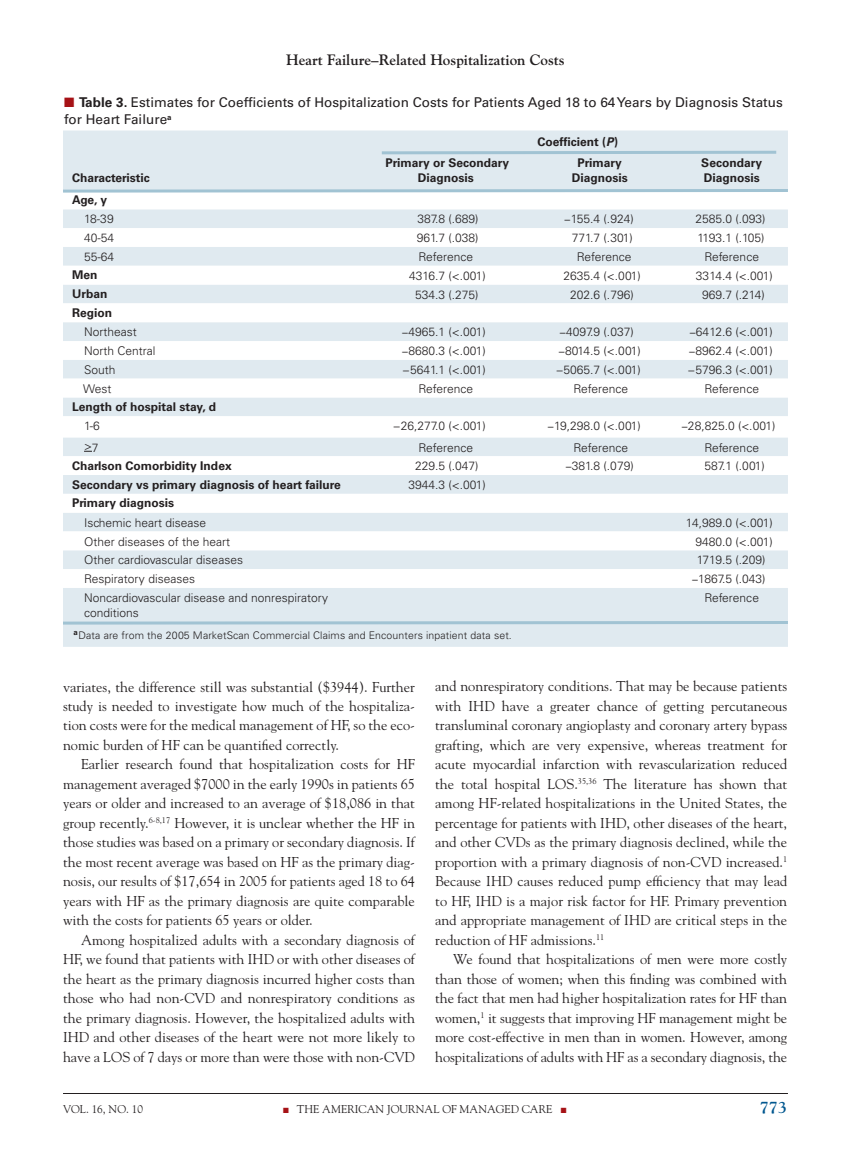
<style>
.page{position:relative;width:851px;height:1161px;background:#fff}
.page>*{position:absolute;margin:0;border:0;box-sizing:border-box;transform-origin:0 0}
.t1{font:700 16.5px "Goudy";color:#00578f}
.t2{font:700 15px "Goudy";color:#231f20}
.t3{font:14.25px/19.5px "Goudy";color:#231f20;text-align:justify}
.t4{font:13.5px/16.5px "Univers";color:#231f20}
.t5{font:300 12px/15px "Univers";color:#231f20}
.t6{font:700 12px/15px "Univers";color:#231f20;text-align:center}
.t7{font:11.25px "Goudy";color:#231f20}
.t8{font:300 10.5px "Univers";letter-spacing:.01em;color:#231f20}
.s1{color:#a61216}
.s2{font-weight:700}
.s3{font-style:italic}
</style>
<div class="page">
<hr style="left:63px;top:1093px;width:725px;height:1px;background:#231f20">
<div style="left:63px;top:130px;width:725px;height:517px;background:#e0eaf0"></div>
<svg style="left:63px;top:194px;width:725px;height:394px"></svg>
<svg style="left:379px;top:149px;width:400px;height:7px;background:#c5d9e3"></svg>
<svg style="left:63px;top:619px;width:725px;height:7px;background:#c4d9e3"></svg>
<svg style="left:63px;top:187px;width:725px;height:7px"></svg>
<p class="t2" style="left:286px;top:51px;width:280px">Heart Failure–Related Hospitalization Costs</p>
<p class="t4" style="left:64px;top:95px;width:720px"><span class="s1">■</span> <span class="s2">Table 3.</span> Estimates for Coefficients of Hospitalization Costs for Patients Aged 18 to 64 Years by Diagnosis Status for Heart Failure<sup>a</sup></p>
<p class="t6" style="left:537px;top:134px;width:82px">Coefficient (<span class="s3">P</span>)</p>
<p class="t6" style="left:72px;top:170px;width:79px">Characteristic</p>
<p class="t6" style="left:385px;top:155px;width:125px">Primary or Secondary<br>Diagnosis</p>
<p class="t6" style="left:571px;top:155px;width:58px">Primary<br>Diagnosis</p>
<p class="t6" style="left:701px;top:155px;width:62px;text-align:left">Secondary<br>Diagnosis</p>
<p class="t6" style="left:72px;top:193px;width:37px">Age, y</p>
<p class="t5" style="left:84px;top:212px;width:31px">18-39</p>
<p class="t5" style="left:417px;top:212px;width:62px">387.8 (.689)</p>
<p class="t5" style="left:564px;top:212px;width:71px">−155.4 (.924)</p>
<p class="t5" style="left:695px;top:212px;width:72px">2585.0 (.093)</p>
<p class="t5" style="left:84px;top:231px;width:32px">40-54</p>
<p class="t5" style="left:417px;top:231px;width:63px">961.7 (.038)</p>
<p class="t5" style="left:572px;top:231px;width:62px">771.7 (.301)</p>
<p class="t5" style="left:697px;top:231px;width:69px">1193.1 (.105)</p>
<p class="t5" style="left:84px;top:249px;width:32px">55-64</p>
<p class="t5" style="left:418px;top:249px;width:56px">Reference</p>
<p class="t5" style="left:577px;top:249px;width:56px">Reference</p>
<p class="t5" style="left:704px;top:249px;width:56px">Reference</p>
<p class="t6" style="left:72px;top:268px;width:27px">Men</p>
<p class="t5" style="left:409px;top:268px;width:78px">4316.7 (&lt;.001)</p>
<p class="t5" style="left:563px;top:268px;width:79px">2635.4 (&lt;.001)</p>
<p class="t5" style="left:696px;top:268px;width:78px">3314.4 (&lt;.001)</p>
<p class="t6" style="left:72px;top:287px;width:37px">Urban</p>
<p class="t5" style="left:415px;top:287px;width:65px">534.3 (.275)</p>
<p class="t5" style="left:570px;top:287px;width:65px">202.6 (.796)</p>
<p class="t5" style="left:702px;top:287px;width:64px">969.7 (.214)</p>
<p class="t6" style="left:72px;top:305px;width:42px">Region</p>
<p class="t5" style="left:84px;top:325px;width:54px">Northeast</p>
<p class="t5" style="left:402px;top:325px;width:85px">−4965.1 (&lt;.001)</p>
<p class="t5" style="left:559px;top:325px;width:76px">−4097.9 (.037)</p>
<p class="t5" style="left:689px;top:325px;width:85px">−6412.6 (&lt;.001)</p>
<p class="t5" style="left:84px;top:343px;width:73px">North Central</p>
<p class="t5" style="left:402px;top:343px;width:85px">−8680.3 (&lt;.001)</p>
<p class="t5" style="left:558px;top:343px;width:84px">−8014.5 (&lt;.001)</p>
<p class="t5" style="left:688px;top:343px;width:85px">−8962.4 (&lt;.001)</p>
<p class="t5" style="left:84px;top:362px;width:33px">South</p>
<p class="t5" style="left:402px;top:362px;width:85px">−5641.1 (&lt;.001)</p>
<p class="t5" style="left:555px;top:362px;width:87px">−5065.7 (&lt;.001)</p>
<p class="t5" style="left:687px;top:362px;width:87px">−5796.3 (&lt;.001)</p>
<p class="t5" style="left:83px;top:381px;width:30px">West</p>
<p class="t5" style="left:418px;top:381px;width:56px">Reference</p>
<p class="t5" style="left:573px;top:381px;width:56px">Reference</p>
<p class="t5" style="left:704px;top:381px;width:56px">Reference</p>
<p class="t6" style="left:72px;top:399px;width:145px">Length of hospital stay, d</p>
<p class="t5" style="left:84px;top:419px;width:17px">1-6</p>
<p class="t5" style="left:393px;top:419px;width:94px">−26,277.0 (&lt;.001)</p>
<p class="t5" style="left:547px;top:419px;width:95px">−19,298.0 (&lt;.001)</p>
<p class="t5" style="left:681px;top:419px;width:95px">−28,825.0 (&lt;.001)</p>
<p class="t5" style="left:84px;top:439px;width:16px">&gt;7</p>
<p class="t5" style="left:418px;top:440px;width:56px">Reference</p>
<p class="t5" style="left:573px;top:440px;width:56px">Reference</p>
<p class="t5" style="left:704px;top:440px;width:56px">Reference</p>
<p class="t6" style="left:72px;top:458px;width:161px">Charlson Comorbidity Index</p>
<p class="t5" style="left:415px;top:459px;width:65px">229.5 (.047)</p>
<p class="t5" style="left:565px;top:459px;width:70px">−381.8 (.079)</p>
<p class="t5" style="left:704px;top:459px;width:62px">587.1 (.001)</p>
<p class="t6" style="left:72px;top:477px;width:270px">Secondary vs primary diagnosis of heart failure</p>
<p class="t5" style="left:408px;top:477px;width:79px">3944.3 (&lt;.001)</p>
<p class="t6" style="left:72px;top:496px;width:104px">Primary diagnosis</p>
<p class="t5" style="left:84px;top:515px;width:124px">Ischemic heart disease</p>
<p class="t5" style="left:686px;top:515px;width:88px">14,989.0 (&lt;.001)</p>
<p class="t5" style="left:84px;top:534px;width:148px">Other diseases of the heart</p>
<p class="t5" style="left:695px;top:534px;width:79px">9480.0 (&lt;.001)</p>
<p class="t5" style="left:84px;top:553px;width:160px">Other cardiovascular diseases</p>
<p class="t5" style="left:696px;top:553px;width:70px">1719.5 (.209)</p>
<p class="t5" style="left:84px;top:572px;width:112px">Respiratory diseases</p>
<p class="t5" style="left:691px;top:572px;width:75px">−1867.5 (.043)</p>
<p class="t5" style="left:84px;top:590px;width:246px">Noncardiovascular disease and nonrespiratory conditions</p>
<p class="t5" style="left:704px;top:590px;width:56px">Reference</p>
<p class="t8" style="left:73px;top:629px;width:440px"><sup>a</sup>Data are from the 2005 MarketScan Commercial Claims and Encounters inpatient data set.</p>
<p class="t3" style="left:63px;top:677px;width:353px">variates, the difference still was substantial ($3944). Further study is needed to investigate how much of the hospitaliza&shy;tion costs were for the medical management of HF, so the eco&shy;nomic burden of HF can be quantified correctly.</p>
<p class="t3" style="left:63px;top:755px;width:353px;text-indent:18px">Earlier research found that hospitalization costs for HF management averaged $7000 in the early 1990s in patients 65 years or older and increased to an average of $18,086 in that group recently.<sup>6-8,17</sup> However, it is unclear whether the HF in those studies was based on a primary or secondary diagnosis. If the most recent average was based on HF as the primary diag&shy;nosis, our results of $17,654 in 2005 for patients aged 18 to 64 years with HF as the primary diagnosis are quite comparable with the costs for patients 65 years or older.</p>
<p class="t3" style="left:63px;top:930px;width:353px;text-indent:18px">Among hospitalized adults with a secondary diagnosis of HF, we found that patients with IHD or with other diseases of the heart as the primary diagnosis incurred higher costs than those who had non-CVD and nonrespiratory conditions as the primary diagnosis. However, the hospitalized adults with IHD and other diseases of the heart were not more likely to have a LOS of 7 days or more than were those with non-CVD</p>
<p class="t3" style="left:435px;top:677px;width:353px">and nonrespiratory conditions. That may be because patients with IHD have a greater chance of getting percutaneous transluminal coronary angioplasty and coronary artery bypass grafting, which are very expensive, whereas treatment for acute myocardial infarction with revascularization reduced the total hospital LOS.<sup>35,36</sup> The literature has shown that among HF-related hospitalizations in the United States, the percentage for patients with IHD, other diseases of the heart, and other CVDs as the primary diagnosis declined, while the proportion with a primary diagnosis of non-CVD increased.<sup>1<br></sup>Because IHD causes reduced pump efficiency that may lead to HF, IHD is a major risk factor for HF. Primary prevention and appropriate management of IHD are critical steps in the reduction of HF admissions.<sup>11</sup></p>
<p class="t3" style="left:435px;top:950px;width:353px;text-indent:18px">We found that hospitalizations of men were more costly than those of women; when this finding was combined with the fact that men had higher hospitalization rates for HF than women,<sup>1</sup> it suggests that improving HF management might be more cost-effective in men than in women. However, among hospitalizations of adults with HF as a secondary diagnosis, the</p>
<p class="t7" style="left:63px;top:1102px;width:81px">VOL. 16, NO. 10</p>
<p class="t7" style="left:283px;top:1102px;width:285px"><span class="s1">■</span> THE AMERICAN JOURNAL OF MANAGED CARE <span class="s1">■</span></p>
<p class="t1" style="left:759px;top:1098px;width:29px">773</p>
</div>
